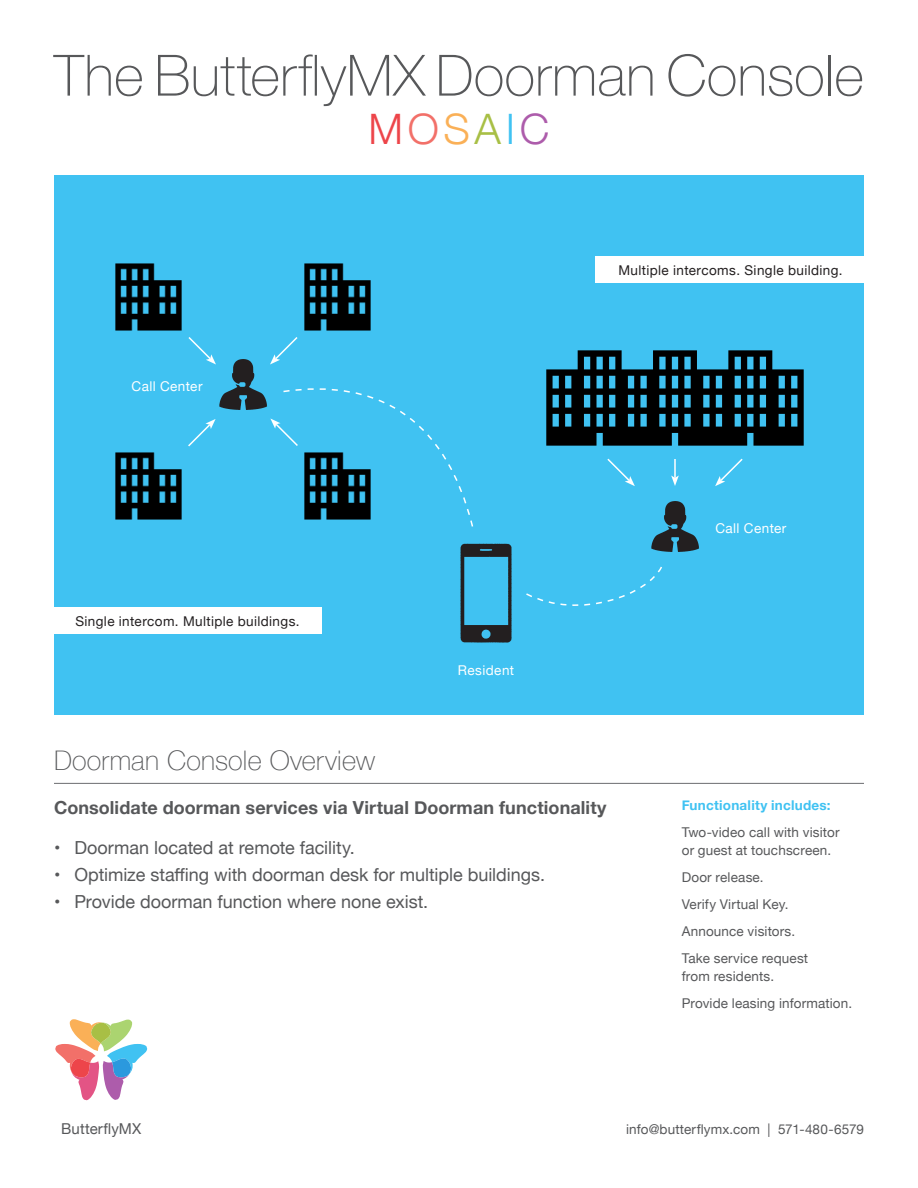
<style>
.page{position:relative;width:918px;height:1188px;background:#fff}
.page>*{position:absolute;margin:0;border:0;box-sizing:border-box;transform-origin:0 0}
.t1{font:100 57px "Helvetica Neue";letter-spacing:.005em;color:#57585a}
.t2{font:300 42px "Helvetica Neue";letter-spacing:.11em;color:#ed454a}
.t3{font:100 27px "Helvetica Neue";letter-spacing:.01em;color:#57585a}
.t4{font:18px "Helvetica Neue";color:#57585a}
.t5{font:700 18px "Helvetica Neue";letter-spacing:.005em;color:#57585a}
.t6{font:15px "Helvetica Neue";letter-spacing:.005em;color:#57585a}
.t7{font:13.5px/18px "Helvetica Neue";letter-spacing:.01em;color:#57585a}
.t8{font:13.5px "Helvetica Neue";letter-spacing:.03em;color:#231f20}
.t9{font:13.5px "Helvetica Neue";letter-spacing:.03em;color:#fff}
.t10{font:700 13.5px "Helvetica Neue";letter-spacing:.02em;color:#40c2f2}
.s1{color:#f27069}
.s2{color:#fab057}
.s3{color:#a8bf45}
.s4{color:#40c2f2}
.s5{color:#ad5cab}
</style>
<div class="page">
<div style="left:54px;top:176px;width:810px;height:540px;background:#40c2f2"></div>
<svg style="left:55px;top:1019px;width:92px;height:81px"></svg>
<hr style="left:54px;top:783px;width:810px;height:1px;background:#6c6d70">
<img style="left:219px;top:359px;width:48px;height:51px">
<img style="left:651px;top:501px;width:48px;height:51px">
<img style="left:115px;top:263px;width:67px;height:68px">
<img style="left:115px;top:452px;width:67px;height:68px">
<img style="left:304px;top:263px;width:67px;height:68px">
<img style="left:546px;top:350px;width:258px;height:96px">
<img style="left:460px;top:543px;width:52px;height:100px">
<svg style="left:270px;top:337px;width:28px;height:27px"></svg>
<svg style="left:715px;top:458px;width:28px;height:28px"></svg>
<svg style="left:188px;top:337px;width:28px;height:27px"></svg>
<svg style="left:607px;top:458px;width:28px;height:28px"></svg>
<svg style="left:188px;top:419px;width:28px;height:28px"></svg>
<svg style="left:671px;top:459px;width:8px;height:27px"></svg>
<svg style="left:270px;top:388px;width:203px;height:139px"></svg>
<svg style="left:526px;top:566px;width:136px;height:40px"></svg>
<div style="left:596px;top:256px;width:270px;height:28px;background:#fff"></div>
<div style="left:52px;top:608px;width:270px;height:26px;background:#fff"></div>
<p class="t1" style="left:54px;top:32px;width:811px">The ButterflyMX Doorman Console</p>
<p class="t2" style="left:369px;top:95px;width:182px">M<span class="s1">O</span><span class="s2">S</span><span class="s3">A</span><span class="s4">I</span><span class="s5">C</span></p>
<p class="t9" style="left:132px;top:377px;width:72px">Call Center</p>
<p class="t8" style="left:618px;top:260px;width:226px">Multiple intercoms. Single building.</p>
<p class="t8" style="left:75px;top:611px;width:226px">Single intercom. Multiple buildings.</p>
<p class="t3" style="left:54px;top:739px;width:323px">Doorman Console Overview</p>
<p class="t9" style="left:458px;top:660px;width:58px">Resident</p>
<p class="t5" style="left:54px;top:794px;width:554px">Consolidate doorman services via Virtual Doorman functionality</p>
<p class="t4" style="left:75px;top:835px;width:282px">Doorman located at remote facility.</p>
<p class="t4" style="left:75px;top:862px;width:472px">Optimize staffing with doorman desk for multiple buildings.</p>
<p class="t4" style="left:75px;top:889px;width:355px">Provide doorman function where none exist.</p>
<p class="t4" style="left:54px;top:835px;width:8px">•</p>
<p class="t4" style="left:54px;top:862px;width:8px">•</p>
<p class="t4" style="left:54px;top:889px;width:8px">•</p>
<p class="t9" style="left:716px;top:518px;width:72px">Call Center</p>
<p class="t10" style="left:682px;top:794px;width:150px">Functionality includes:</p>
<p class="t7" style="left:682px;top:824px;width:159px">Two-video call with visitor or guest at touchscreen.</p>
<p class="t7" style="left:682px;top:869px;width:83px">Door release.</p>
<p class="t7" style="left:682px;top:896px;width:108px">Verify Virtual Key.</p>
<p class="t7" style="left:682px;top:923px;width:115px">Announce visitors.</p>
<p class="t7" style="left:682px;top:950px;width:128px">Take service request from residents.</p>
<p class="t7" style="left:682px;top:995px;width:172px">Provide leasing information.</p>
<p class="t6" style="left:61px;top:1118px;width:82px">ButterflyMX</p>
<p class="t7" style="left:626px;top:1121px;width:239px">info@butterflymx.com | 571-480-6579</p>
</div>
